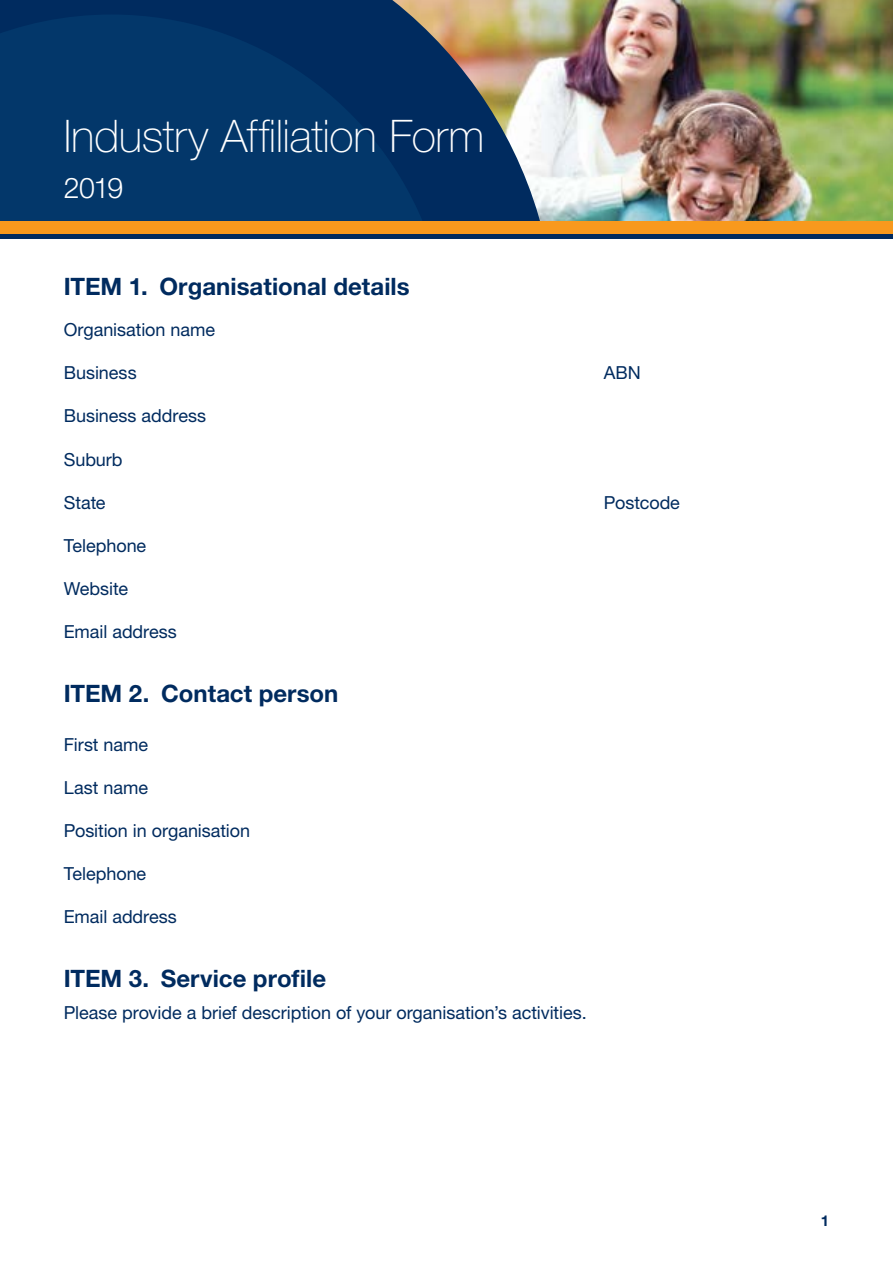
<style>
.page{position:relative;width:893px;height:1263px;background:#fff}
.page>*{position:absolute;margin:0;border:0;box-sizing:border-box;transform-origin:0 0}
._00_title_small{font:100 45px "Helvetica Neue";letter-spacing:-.01em;color:#fff}
._00_fact_sheet_sub{font:300 28.5px "Helvetica Neue";color:#fff}
._01_H1{font:700 24px "Helvetica Neue";color:#002b5f}
._02_large_body_more{font:18px "Helvetica Neue";letter-spacing:-.005em;color:#002b5f}
._02_large_body_copy{font:18px "Helvetica Neue";letter-spacing:-.005em;color:#002b5f}
.t1{font:700 15px "Helvetica Neue";color:#002b5f}
</style>
<div class="page">
<img style="left:544px;top:0;width:349px;height:221px">
<svg style="left:0;top:0;width:544px;height:221px;background:#19426b"></svg>
<div style="left:0;top:221px;width:893px;height:13px;background:#f8991d"></div>
<hr style="left:0;top:234px;width:893px;height:4px;background:#002b5f">
<p class="_00_title_small" style="left:64px;top:111px;width:422px">Industry Affiliation Form</p>
<p class="_00_fact_sheet_sub" style="left:64px;top:170px;width:61px">2019</p>
<p class="_01_H1" style="left:64px;top:272px;width:347px">ITEM 1. Organisational details</p>
<p class="_02_large_body_more" style="left:64px;top:319px;width:153px">Organisation name</p>
<p class="_02_large_body_more" style="left:64px;top:362px;width:74px">Business</p>
<p class="_02_large_body_more" style="left:604px;top:362px;width:38px">ABN</p>
<p class="_02_large_body_more" style="left:64px;top:405px;width:144px">Business address</p>
<p class="_02_large_body_more" style="left:64px;top:448px;width:60px">Suburb</p>
<p class="_02_large_body_more" style="left:64px;top:492px;width:43px">State</p>
<p class="_02_large_body_more" style="left:604px;top:492px;width:78px">Postcode</p>
<p class="_02_large_body_more" style="left:64px;top:535px;width:84px">Telephone</p>
<p class="_02_large_body_more" style="left:64px;top:578px;width:66px">Website</p>
<p class="_02_large_body_more" style="left:64px;top:621px;width:115px">Email address</p>
<p class="_01_H1" style="left:64px;top:679px;width:276px">ITEM 2. Contact person</p>
<p class="_02_large_body_more" style="left:64px;top:734px;width:86px">First name</p>
<p class="_02_large_body_more" style="left:64px;top:777px;width:86px">Last name</p>
<p class="_02_large_body_more" style="left:64px;top:820px;width:188px">Position in organisation</p>
<p class="_02_large_body_more" style="left:64px;top:863px;width:84px">Telephone</p>
<p class="_02_large_body_more" style="left:64px;top:906px;width:115px">Email address</p>
<p class="_01_H1" style="left:64px;top:963px;width:264px">ITEM 3. Service profile</p>
<p class="_02_large_body_copy" style="left:64px;top:1002px;width:524px">Please provide a brief description of your organisation’s activities.</p>
<p class="t1" style="left:821px;top:1211px;width:10px">1</p>
</div>
